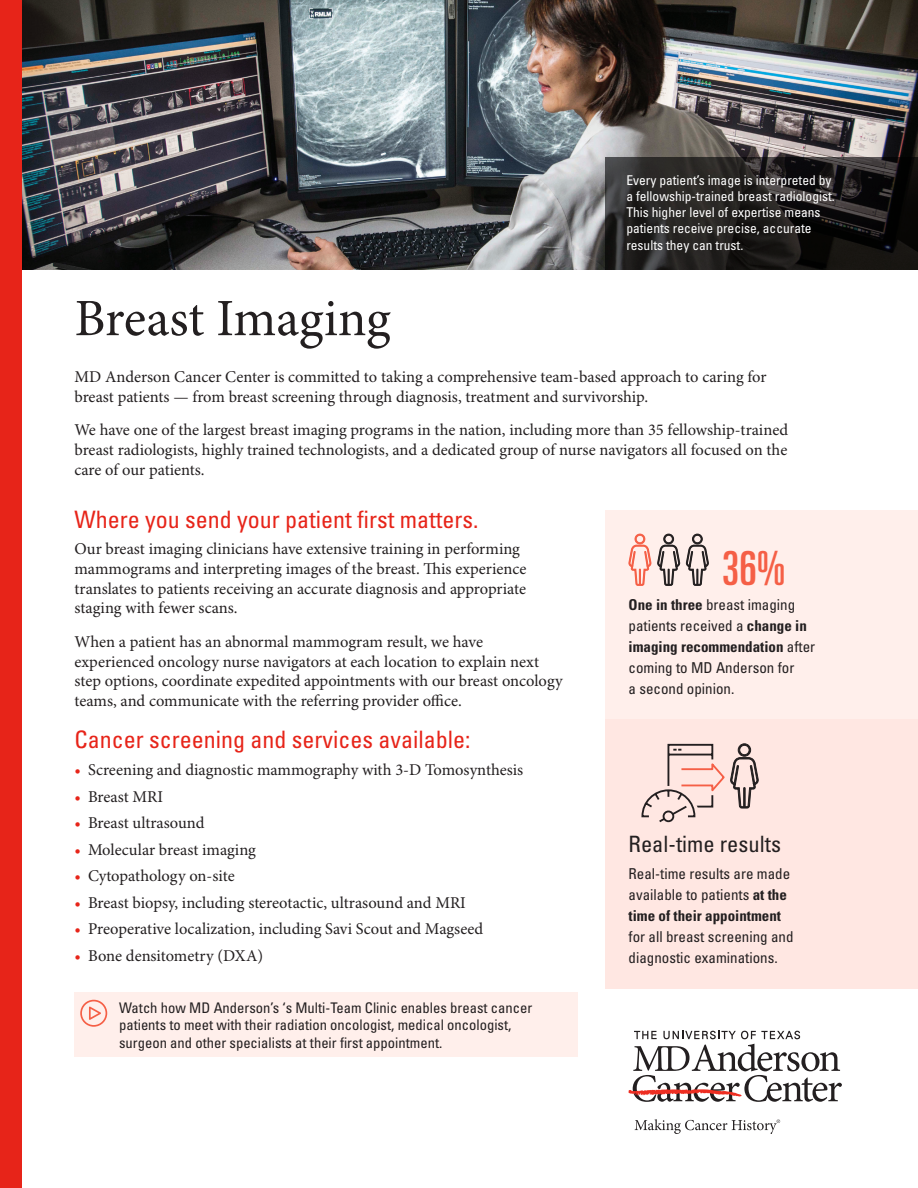
<style>
.page{position:relative;width:918px;height:1188px;background:#fff}
.page>*{position:absolute;margin:0;border:0;box-sizing:border-box;transform-origin:0 0}
.t1{font:52.5px "Minion Pro";letter-spacing:-.005em;color:#231f20}
.t2{font:ultra-condensed 47.1px "Univers LT Std";color:#f55f46}
.t3{font:condensed 24px "Univers LT Std";color:#e72419}
.t4{font:condensed 22.5px "Univers LT Std";color:#231f20}
.t5{font:16.5px/19.8px "Minion Pro";color:#231f20}
.t6{font:condensed 15px/21px "Univers LT Std";color:#231f20}
.t7{font:condensed 14.7px/17.5px "Univers LT Std";color:#231f20}
.t8{font:condensed 13.5px/16.2px "Univers LT Std";color:#fff}
.s1{color:#e72419}
.s2{font-weight:700}
</style>
<div class="page">
<img style="left:22px;top:0;width:896px;height:270px">
<svg style="left:605px;top:157px;width:313px;height:113px;background:#211f1e"></svg>
<svg style="left:629px;top:1031px;width:213px;height:71px"></svg>
<svg style="left:635px;top:1119px;width:145px;height:15px"></svg>
<div style="left:0;top:0;width:22px;height:1188px;background:#e72419"></div>
<div style="left:605px;top:718px;width:313px;height:271px;background:#ffe7e2"></div>
<div style="left:605px;top:510px;width:313px;height:208px;background:#ffefeb"></div>
<svg style="left:629px;top:534px;width:22px;height:52px"></svg>
<svg style="left:657px;top:534px;width:23px;height:52px"></svg>
<svg style="left:686px;top:534px;width:23px;height:52px"></svg>
<svg style="left:641px;top:743px;width:118px;height:80px"></svg>
<div style="left:74px;top:993px;width:504px;height:64px;background:#ffefeb"></div>
<svg style="left:80px;top:1000px;width:27px;height:27px"></svg>
<p class="t8" style="left:626px;top:172px;width:210px">Every patient’s image is interpreted by a fellowship-trained breast radiologist.<br>This higher level of expertise means patients receive precise, accurate results they can trust.</p>
<p class="t1" style="left:75px;top:287px;width:318px">Breast Imaging</p>
<p class="t5" style="left:75px;top:368px;width:694px">MD Anderson Cancer Center is committed to taking a comprehensive team-based approach to caring for breast patients — from breast screening through diagnosis, treatment and survivorship.</p>
<p class="t5" style="left:75px;top:421px;width:715px;text-align:justify">We have one of the largest breast imaging programs in the nation, including more than 35 fellowship-trained breast radiologists, highly trained technologists, and a dedicated group of nurse navigators all focused on the care of our patients.</p>
<p class="t3" style="left:75px;top:504px;width:405px">Where you send your patient first matters.</p>
<p class="t5" style="left:75px;top:540px;width:454px">Our breast imaging clinicians have extensive training in performing mammograms and interpreting images of the breast. This experience translates to patients receiving an accurate diagnosis and appropriate staging with fewer scans.</p>
<p class="t5" style="left:75px;top:632px;width:490px">When a patient has an abnormal mammogram result, we have experienced oncology nurse navigators at each location to explain next step options, coordinate expedited appointments with our breast oncology teams, and communicate with the referring provider office.</p>
<p class="t3" style="left:75px;top:725px;width:397px">Cancer screening and services available:</p>
<p class="t5" style="left:75px;top:761px;width:450px"><span class="s1">•</span> Screening and diagnostic mammography with 3-D Tomosynthesis</p>
<p class="t5" style="left:75px;top:787px;width:90px"><span class="s1">•</span> Breast MRI</p>
<p class="t5" style="left:75px;top:814px;width:132px"><span class="s1">•</span> Breast ultrasound</p>
<p class="t5" style="left:75px;top:840px;width:183px"><span class="s1">•</span> Molecular breast imaging</p>
<p class="t5" style="left:75px;top:867px;width:162px"><span class="s1">•</span> Cytopathology on-site</p>
<p class="t5" style="left:75px;top:893px;width:393px"><span class="s1">•</span> Breast biopsy, including stereotactic, ultrasound and MRI</p>
<p class="t5" style="left:75px;top:920px;width:410px"><span class="s1">•</span> Preoperative localization, including Savi Scout and Magseed</p>
<p class="t5" style="left:75px;top:946px;width:190px"><span class="s1">•</span> Bone densitometry (DXA)</p>
<p class="t2" style="left:722px;top:541px;width:65px">36%</p>
<p class="t6" style="left:629px;top:594px;width:188px"><span class="s2">One in three</span> breast imaging patients received a <span class="s2">change in imaging recommendation</span> after coming to MD Anderson for<br>a second opinion.</p>
<p class="t4" style="left:629px;top:829px;width:154px">Real-time results</p>
<p class="t6" style="left:629px;top:863px;width:166px">Real-time results are made available to patients <span class="s2">at the time of their appointment </span>for all breast screening and diagnostic examinations.</p>
<p class="t7" style="left:119px;top:998px;width:415px">Watch how MD Anderson’s ‘s Multi-Team Clinic enables breast cancer patients to meet with their radiation oncologist, medical oncologist, surgeon and other specialists at their first appointment.</p>
</div>
